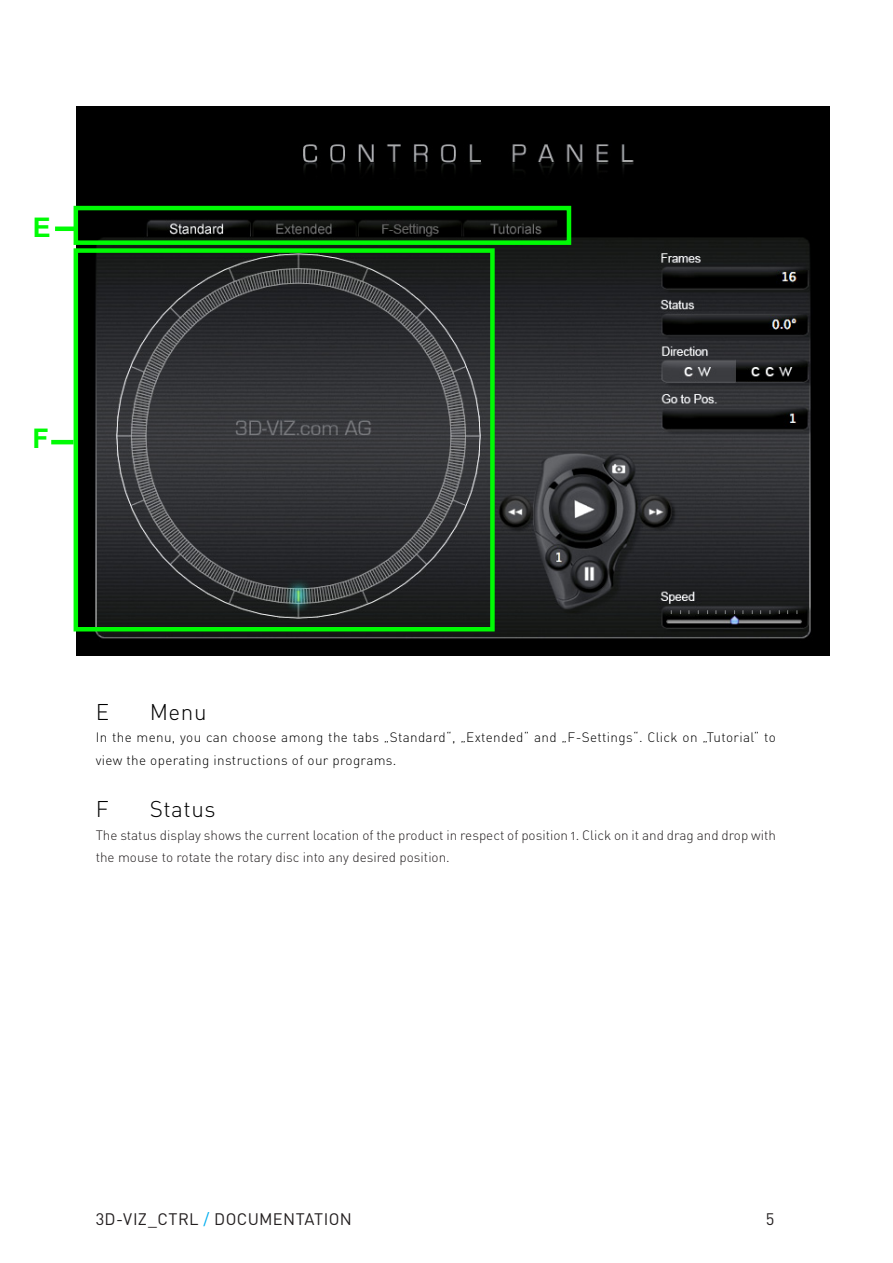
<style>
.page{position:relative;width:893px;height:1263px;background:#fff}
.page>*{position:absolute;margin:0;border:0;box-sizing:border-box;transform-origin:0 0}
.t1{font:700 27px "Arial";color:#00fb04}
.Head_DE{font:22.5px "DIN Light Alternate";letter-spacing:.025em;color:#000}
.t2{font:16.5px "DIN Pro";letter-spacing:.02em;color:#231f20}
.Head_DE-2{font:13.5px/22.5px "DIN Light Alternate";color:#231f20}
.Fliesstext_DE{font:13.5px/22.5px "DIN Light Alternate";letter-spacing:.025em;color:#000}
.s1{color:#00aeef}
</style>
<div class="page">
<img style="left:77px;top:106px;width:753px;height:549px">
<div style="left:74px;top:206px;width:497px;height:39px;border:4px solid #00fb04"></div>
<div style="left:55px;top:226px;width:22px;height:5px;background:#00fb04"></div>
<div style="left:74px;top:248px;width:421px;height:383px;border:4px solid #00fb04"></div>
<hr style="left:51px;top:440px;width:23px;height:4px;background:#00fb04">
<p class="t1" style="left:33px;top:209px;width:20px">E</p>
<p class="t1" style="left:33px;top:421px;width:18px">F</p>
<p class="Head_DE" style="left:96px;top:698px;width:15px">E</p>
<p class="Head_DE" style="left:150px;top:698px;width:59px">Menu</p>
<p class="Fliesstext_DE" style="left:96px;top:726px;width:682px">In the menu, you can choose among the tabs „Standard“, „Extended“ and „F-Settings“. Click on „Tutorial“ to view the operating instructions of our programs.</p>
<p class="Head_DE" style="left:96px;top:795px;width:14px">F</p>
<p class="Head_DE" style="left:150px;top:795px;width:67px">Status</p>
<p class="Head_DE-2" style="left:96px;top:823px;width:682px">The status display shows the current location of the product in respect of position 1. Click on it and drag and drop with the mouse to rotate the rotary disc into any desired position.</p>
<p class="t2" style="left:96px;top:1207px;width:258px">3D-VIZ_CTRL <span class="s1">/</span> DOCUMENTATION</p>
<p class="t2" style="left:766px;top:1207px;width:10px">5</p>
</div>
